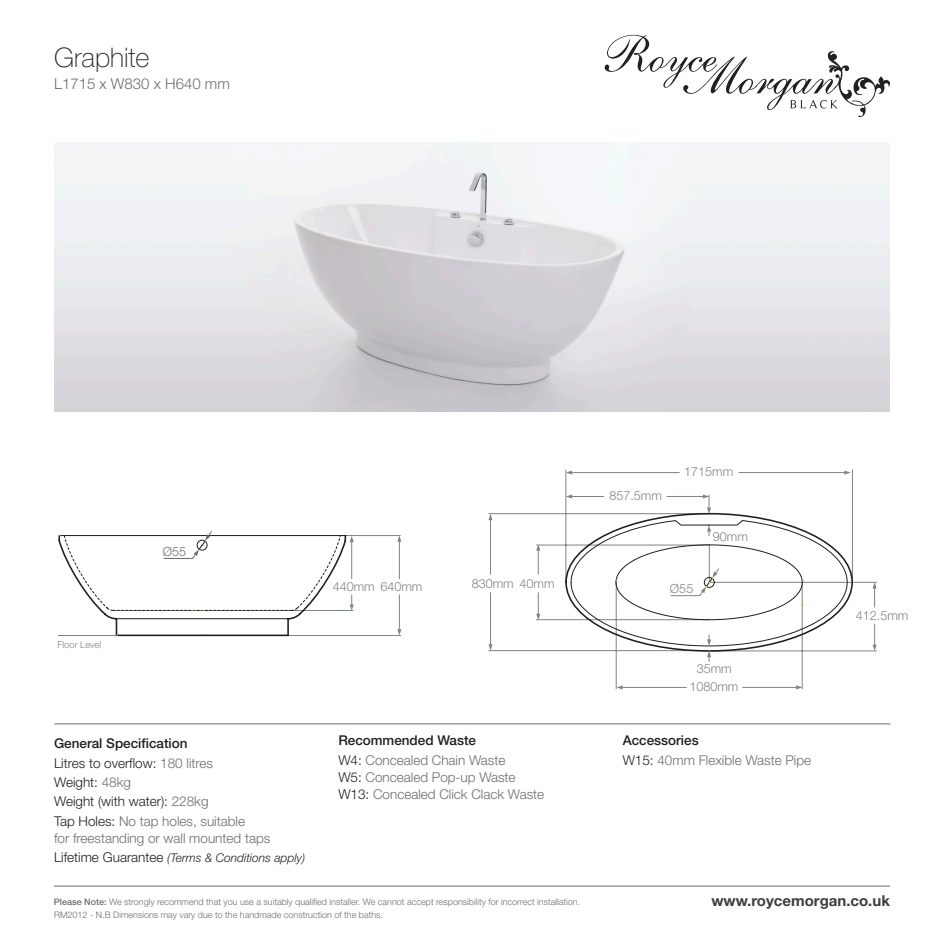
<style>
.page{position:relative;width:944px;height:944px;background:#fff}
.page>*{position:absolute;margin:0;border:0;box-sizing:border-box;transform-origin:0 0}
.NAME_OF_BATH{font:100 27px "Helvetica Neue";color:#231f20}
.t1{font:700 15px "Helvetica Neue";color:#3e3e3f}
.DIMENSIONS{font:300 15px "Helvetica Neue";color:#6c6d70}
.t2{font:300 13.5px/17.2px "Helvetica Neue";color:#6c6d70}
.t3{font:300 13.5px "Helvetica Neue";color:#231f20}
.t4{font:500 13.5px "Helvetica Neue";color:#231f20}
.t5{font:300 12.6px "Helvetica Neue";color:#808385}
.t6{font:300 12.6px "Helvetica Neue";color:#6d6e70}
.t7{font:italic 300 12px "Helvetica Neue";color:#231f20}
.t8{font:300 9.45px "Helvetica Neue";color:#808385}
.t9{font:300 9px "Helvetica Neue";color:#6c6d70}
.s1{color:#6c6d70}
.s2{color:#231f20}
.s3{font-style:normal;font-size:13.5px}
.s4{font-weight:500}
</style>
<div class="page">
<svg style="left:605px;top:35px;width:285px;height:82px"></svg>
<hr style="left:54px;top:886px;width:836px;height:1px;background:#6c6d70">
<img style="left:54px;top:142px;width:836px;height:270px">
<hr style="left:58px;top:635px;width:343px;height:1px;background:#808385">
<hr style="left:345px;top:535px;width:55px;height:1px;background:#808385">
<hr style="left:587px;top:575px;width:1px;height:103px;background:#808385">
<hr style="left:773px;top:572px;width:1px;height:106px;background:#808385">
<hr style="left:537px;top:470px;width:1px;height:104px;background:#808385">
<hr style="left:823px;top:470px;width:1px;height:104px;background:#808385">
<hr style="left:399px;top:542px;width:1px;height:37px;background:#808385">
<hr style="left:399px;top:595px;width:1px;height:34px;background:#808385">
<hr style="left:461px;top:511px;width:1px;height:55px;background:#808385">
<hr style="left:461px;top:584px;width:1px;height:52px;background:#808385">
<svg style="left:397px;top:535px;width:4px;height:7px"></svg>
<svg style="left:397px;top:629px;width:4px;height:6px"></svg>
<svg style="left:58px;top:531px;width:296px;height:106px"></svg>
<hr style="left:616px;top:584px;width:1px;height:105px;background:#808385">
<hr style="left:802px;top:581px;width:1px;height:108px;background:#808385">
<hr style="left:709px;top:582px;width:168px;height:1px;background:#808385">
<hr style="left:709px;top:651px;width:168px;height:1px;background:#808385">
<hr style="left:623px;top:687px;width:63px;height:1px;background:#808385">
<hr style="left:742px;top:687px;width:55px;height:1px;background:#808385">
<hr style="left:566px;top:470px;width:1px;height:112px;background:#808385">
<hr style="left:852px;top:470px;width:1px;height:112px;background:#808385">
<hr style="left:572px;top:472px;width:107px;height:1px;background:#808385">
<hr style="left:739px;top:472px;width:106px;height:1px;background:#808385">
<hr style="left:572px;top:496px;width:32px;height:1px;background:#808385">
<hr style="left:667px;top:496px;width:36px;height:1px;background:#808385">
<hr style="left:455px;top:603px;width:1px;height:35px;background:#808385">
<hr style="left:455px;top:550px;width:1px;height:37px;background:#808385">
<hr style="left:489px;top:513px;width:222px;height:1px;background:#808385">
<hr style="left:489px;top:650px;width:221px;height:1px;background:#808385">
<hr style="left:490px;top:519px;width:1px;height:55px;background:#808385">
<hr style="left:490px;top:593px;width:1px;height:52px;background:#808385">
<hr style="left:537px;top:545px;width:173px;height:1px;background:#808385">
<hr style="left:537px;top:619px;width:173px;height:1px;background:#808385">
<svg style="left:616px;top:685px;width:7px;height:4px"></svg>
<svg style="left:796px;top:685px;width:6px;height:4px"></svg>
<svg style="left:566px;top:471px;width:6px;height:4px"></svg>
<svg style="left:844px;top:471px;width:7px;height:4px"></svg>
<svg style="left:566px;top:494px;width:6px;height:4px"></svg>
<svg style="left:703px;top:494px;width:8px;height:20px"></svg>
<svg style="left:488px;top:514px;width:4px;height:6px"></svg>
<svg style="left:488px;top:644px;width:4px;height:8px"></svg>
<svg style="left:536px;top:544px;width:4px;height:30px"></svg>
<svg style="left:873px;top:582px;width:4px;height:25px"></svg>
<svg style="left:873px;top:624px;width:4px;height:27px"></svg>
<svg style="left:536px;top:593px;width:4px;height:28px"></svg>
<svg style="left:571px;top:520px;width:277px;height:141px"></svg>
<hr style="left:54px;top:723px;width:836px;height:1px;background:#6c6d70">
<p class="NAME_OF_BATH" style="left:54px;top:42px;width:97px">Graphite</p>
<p class="DIMENSIONS" style="left:54px;top:75px;width:177px">L1715 x W830 x H640 mm</p>
<p class="t8" style="left:57px;top:639px;width:45px">Floor Level</p>
<p class="t6" style="left:163px;top:544px;width:25px">Ø55</p>
<p class="t5" style="left:333px;top:579px;width:91px">440mm 640mm</p>
<p class="t5" style="left:472px;top:576px;width:84px">830mm 40mm</p>
<p class="t4" style="left:54px;top:735px;width:135px">General Specification</p>
<p class="t3" style="left:54px;top:755px;width:161px">Litres to overflow: <span class="s1">180 litres</span></p>
<p class="t3" style="left:54px;top:774px;width:79px">Weight: <span class="s1">48kg</span></p>
<p class="t3" style="left:54px;top:793px;width:156px">Weight (with water): <span class="s1">228kg</span></p>
<p class="t2" style="left:54px;top:812px;width:218px"><span class="s2">Tap Holes:</span> No tap holes, suitable<br>for freestanding or wall mounted taps</p>
<p class="t7" style="left:54px;top:851px;width:253px"><span class="s3">Lifetime Guarantee</span> (Terms &amp; Conditions apply)</p>
<p class="t4" style="left:338px;top:732px;width:139px">Recommended Waste</p>
<p class="t2" style="left:338px;top:751px;width:207px"><span class="s2">W4:</span> Concealed Chain Waste<br><span class="s2">W5:</span> Concealed Pop-up Waste<br><span class="s2">W13:</span> Concealed Click Clack Waste</p>
<p class="t9" style="left:54px;top:896px;width:528px"><span class="s4">Please Note:</span> We strongly recommend that you use a suitably qualified installer. We cannot accept responsibility for incorrect installation.</p>
<p class="t9" style="left:54px;top:909px;width:331px">RM2012 - N.B Dimensions may vary due to the handmade construction of the baths.</p>
<p class="t5" style="left:609px;top:488px;width:54px">857.5mm</p>
<p class="t5" style="left:684px;top:464px;width:51px">1715mm</p>
<p class="t5" style="left:713px;top:529px;width:37px">90mm</p>
<p class="t5" style="left:670px;top:581px;width:25px">Ø55</p>
<p class="t5" style="left:697px;top:661px;width:37px">35mm</p>
<p class="t5" style="left:689px;top:679px;width:51px">1080mm</p>
<p class="t4" style="left:623px;top:732px;width:78px">Accessories</p>
<p class="t2" style="left:623px;top:751px;width:190px"><span class="s2">W15:</span> 40mm Flexible Waste Pipe</p>
<p class="t5" style="left:856px;top:608px;width:54px">412.5mm</p>
<p class="t1" style="left:711px;top:892px;width:180px">www.roycemorgan.co.uk</p>
</div>
